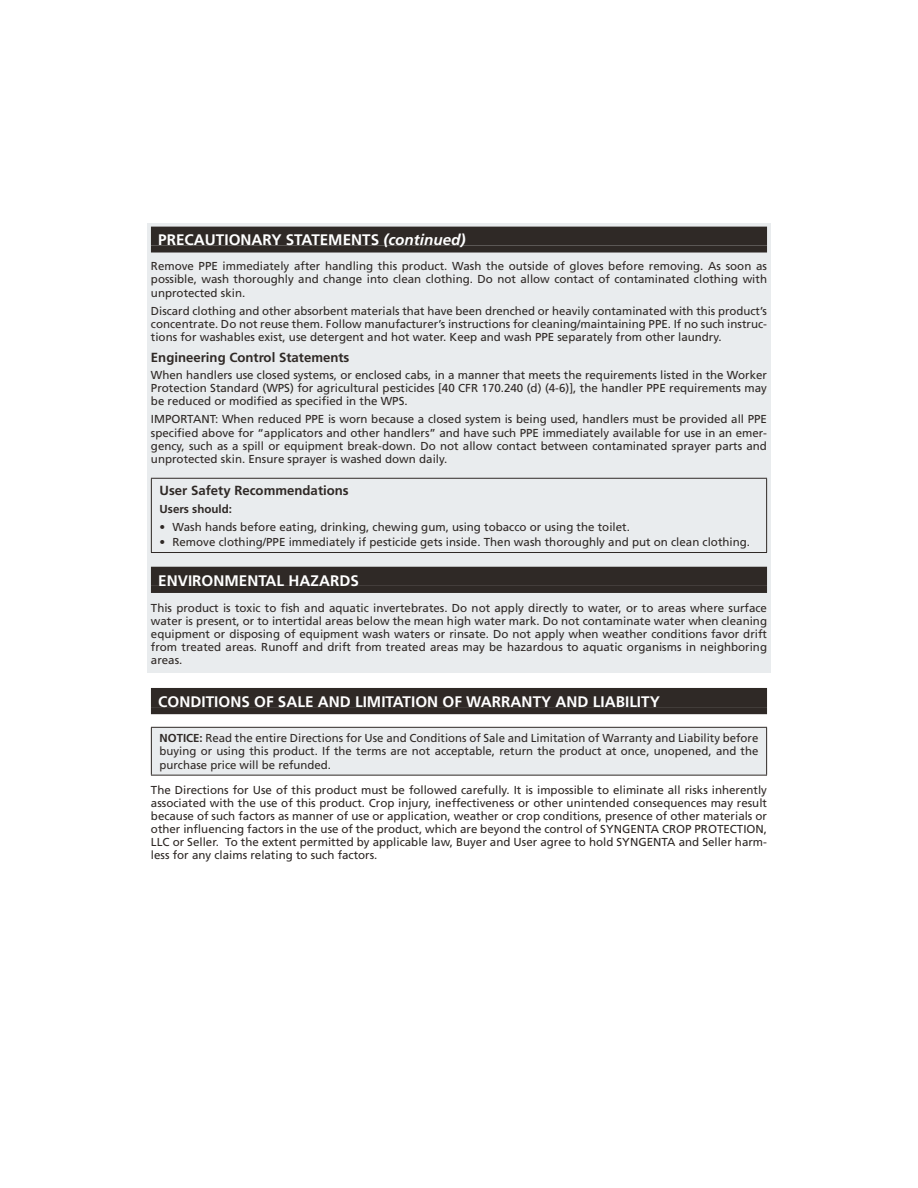
<style>
.page{position:relative;width:918px;height:1188px;background:#fff}
.page>*{position:absolute;margin:0;border:0;box-sizing:border-box;transform-origin:0 0}
.t1{font:700 15.3px "Frutiger LT Std";color:#fff}
.t2{font:700 13.2px "Frutiger LT Std";color:#2f2926}
.t3{font:11.55px/13px "Frutiger LT Std";color:#2f2926;text-align:justify}
.t4{font:700 11.55px "Frutiger LT Std";color:#2f2926}
.s1{font-style:italic}
.s2{font-weight:700}
</style>
<div class="page">
<div style="left:147px;top:223px;width:623px;height:450px;background:#e9ecee"></div>
<div style="left:151px;top:227px;width:616px;height:18px;background:#2f2926"></div>
<div style="left:151px;top:245px;width:616px;height:8px;background:#2f2926"></div>
<div style="left:151px;top:567px;width:616px;height:19px;background:#2f2926"></div>
<div style="left:151px;top:586px;width:616px;height:7px;background:#2f2926"></div>
<div style="left:151px;top:688px;width:616px;height:19px;background:#2f2926"></div>
<div style="left:151px;top:707px;width:616px;height:7px;background:#2f2926"></div>
<hr style="left:151px;top:479px;width:1px;height:73px;background:#2f2926">
<hr style="left:766px;top:479px;width:1px;height:73px;background:#2f2926">
<hr style="left:151px;top:478px;width:616px;height:1px;background:#2f2926">
<hr style="left:151px;top:552px;width:616px;height:1px;background:#2f2926">
<div style="left:151px;top:727px;width:616px;height:48px;background:#e9ecee"></div>
<hr style="left:151px;top:728px;width:1px;height:47px;background:#2f2926">
<hr style="left:766px;top:728px;width:1px;height:47px;background:#2f2926">
<hr style="left:151px;top:727px;width:616px;height:1px;background:#2f2926">
<hr style="left:151px;top:775px;width:616px;height:1px;background:#2f2926">
<h1 class="t1" style="left:158px;top:234px;width:309px">PRECAUTIONARY STATEMENTS <span class="s1">(continued)</span></h1>
<p class="t3" style="left:151px;top:260px;width:618px">Remove PPE immediately after handling this product. Wash the outside of gloves before removing. As soon as possible, wash thoroughly and change into clean clothing. Do not allow contact of contaminated clothing with unprotected skin.</p>
<p class="t3" style="left:151px;top:305px;width:618px">Discard clothing and other absorbent materials that have been drenched or heavily contaminated with this product’s concentrate. Do not reuse them. Follow manufacturer’s instructions for cleaning/maintaining PPE. If no such instruc&shy;tions for washables exist, use detergent and hot water. Keep and wash PPE separately from other laundry.</p>
<p class="t2" style="left:151px;top:352px;width:200px">Engineering Control Statements</p>
<p class="t3" style="left:151px;top:369px;width:618px">When handlers use closed systems, or enclosed cabs, in a manner that meets the requirements listed in the Worker Protection Standard (WPS) for agricultural pesticides [40 CFR 170.240 (d) (4-6)], the handler PPE requirements may be reduced or modified as specified in the WPS.</p>
<p class="t3" style="left:151px;top:414px;width:618px">IMPORTANT: When reduced PPE is worn because a closed system is being used, handlers must be provided all PPE specified above for “applicators and other handlers” and have such PPE immediately available for use in an emer&shy;gency, such as a spill or equipment break-down. Do not allow contact between contaminated sprayer parts and unprotected skin. Ensure sprayer is washed down daily.</p>
<p class="t2" style="left:160px;top:485px;width:191px">User Safety Recommendations</p>
<p class="t4" style="left:160px;top:504px;width:74px">Users should:</p>
<p class="t3" style="left:160px;top:521px;width:472px">• Wash hands before eating, drinking, chewing gum, using tobacco or using the toilet.</p>
<p class="t3" style="left:160px;top:536px;width:592px">• Remove clothing/PPE immediately if pesticide gets inside. Then wash thoroughly and put on clean clothing.</p>
<h1 class="t1" style="left:158px;top:574px;width:202px">ENVIRONMENTAL HAZARDS</h1>
<p class="t3" style="left:151px;top:603px;width:618px">This product is toxic to fish and aquatic invertebrates. Do not apply directly to water, or to areas where surface water is present, or to intertidal areas below the mean high water mark. Do not contaminate water when cleaning equipment or disposing of equipment wash waters or rinsate. Do not apply when weather conditions favor drift from treated areas. Runoff and drift from treated areas may be hazardous to aquatic organisms in neighboring areas.</p>
<h1 class="t1" style="left:158px;top:696px;width:503px">CONDITIONS OF SALE AND LIMITATION OF WARRANTY AND LIABILITY</h1>
<p class="t3" style="left:160px;top:733px;width:600px"><span class="s2">NOTICE:</span> Read the entire Directions for Use and Conditions of Sale and Limitation of Warranty and Liability before buying or using this product. If the terms are not acceptable, return the product at once, unopened, and the purchase price will be refunded.</p>
<p class="t3" style="left:151px;top:784px;width:618px">The Directions for Use of this product must be followed carefully. It is impossible to eliminate all risks inherently associated with the use of this product. Crop injury, ineffectiveness or other unintended consequences may result because of such factors as manner of use or application, weather or crop conditions, presence of other materials or other influencing factors in the use of the product, which are beyond the control of SYNGENTA CROP PROTECTION, LLC or Seller. To the extent permitted by applicable law, Buyer and User agree to hold SYNGENTA and Seller harm&shy;less for any claims relating to such factors.</p>
</div>
